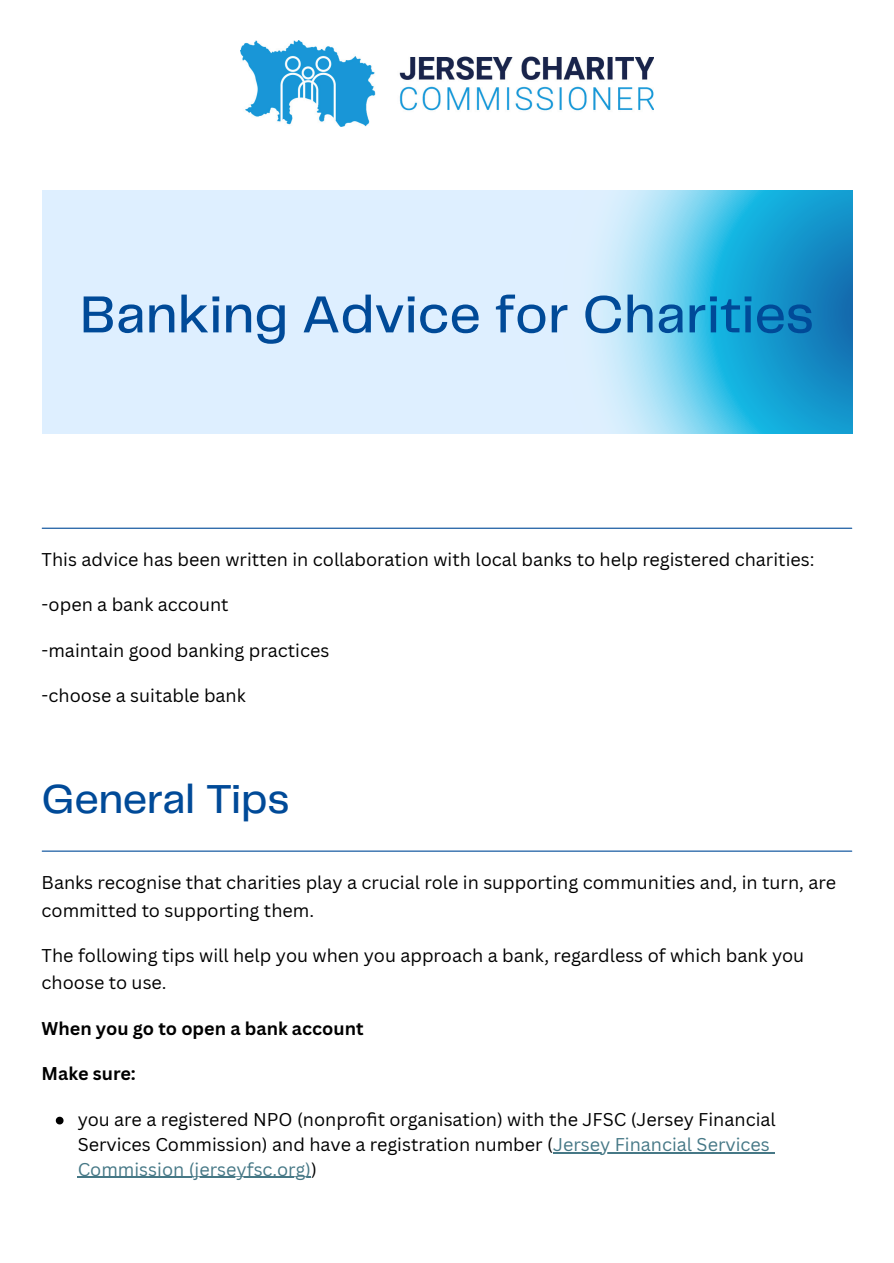
<style>
.page{position:relative;width:894px;height:1263px;background:#fff}
.page>*{position:absolute;margin:0;border:0;box-sizing:border-box;transform-origin:0 0}
.t1{font:500 54px "Telegraf";color:#004a98}
.t2{font:500 42px "Telegraf";letter-spacing:-.01em;color:#004a98}
.t3{font:18px/24.8px "Canva Sans";color:#000}
.t4{font:700 18px "Canva Sans";color:#000}
.s1{color:#467886}
</style>
<div class="page">
<img style="left:241px;top:40px;width:411px;height:86px">
<div style="left:42px;top:190px;width:810px;height:243px;background:#deefff"></div>
<svg style="left:603px;top:190px;width:249px;height:243px;background:#51b9e0"></svg>
<hr style="left:42px;top:528px;width:809px;height:1px;background:#004a98">
<hr style="left:42px;top:851px;width:809px;height:1px;background:#004a98">
<svg style="left:56px;top:1117px;width:7px;height:7px"></svg>
<hr style="left:553px;top:1152px;width:216px;height:1px;background:#467886">
<hr style="left:78px;top:1177px;width:233px;height:1px;background:#467886">
<p class="t1" style="left:80px;top:291px;width:735px">Banking Advice for Charities</p>
<p class="t3" style="left:42px;top:547px;width:774px">This advice has been written in collaboration with local banks to help registered charities:</p>
<p class="t3" style="left:42px;top:592px;width:188px">-open a bank account</p>
<p class="t3" style="left:42px;top:638px;width:289px">-maintain good banking practices</p>
<p class="t3" style="left:42px;top:683px;width:205px">-choose a suitable bank</p>
<h1 class="t2" style="left:42px;top:781px;width:249px">General Tips</h1>
<p class="t3" style="left:42px;top:868px;width:795px;line-height:28.2px">Banks recognise that charities play a crucial role in supporting communities and, in turn, are committed to supporting them.</p>
<p class="t3" style="left:42px;top:941px;width:764px;line-height:27px">The following tips will help you when you approach a bank, regardless of which bank you choose to use.</p>
<h2 class="t4" style="left:42px;top:1016px;width:323px">When you go to open a bank account</h2>
<h2 class="t4" style="left:42px;top:1061px;width:96px">Make sure:</h2>
<p class="t3" style="left:78px;top:1107px;width:699px">you are a registered NPO (nonprofit organisation) with the JFSC (Jersey Financial<br>Services Commission) and have a registration number (<span class="s1">Jersey Financial Services<br>Commission (jerseyfsc.org)</span>)</p>
</div>
